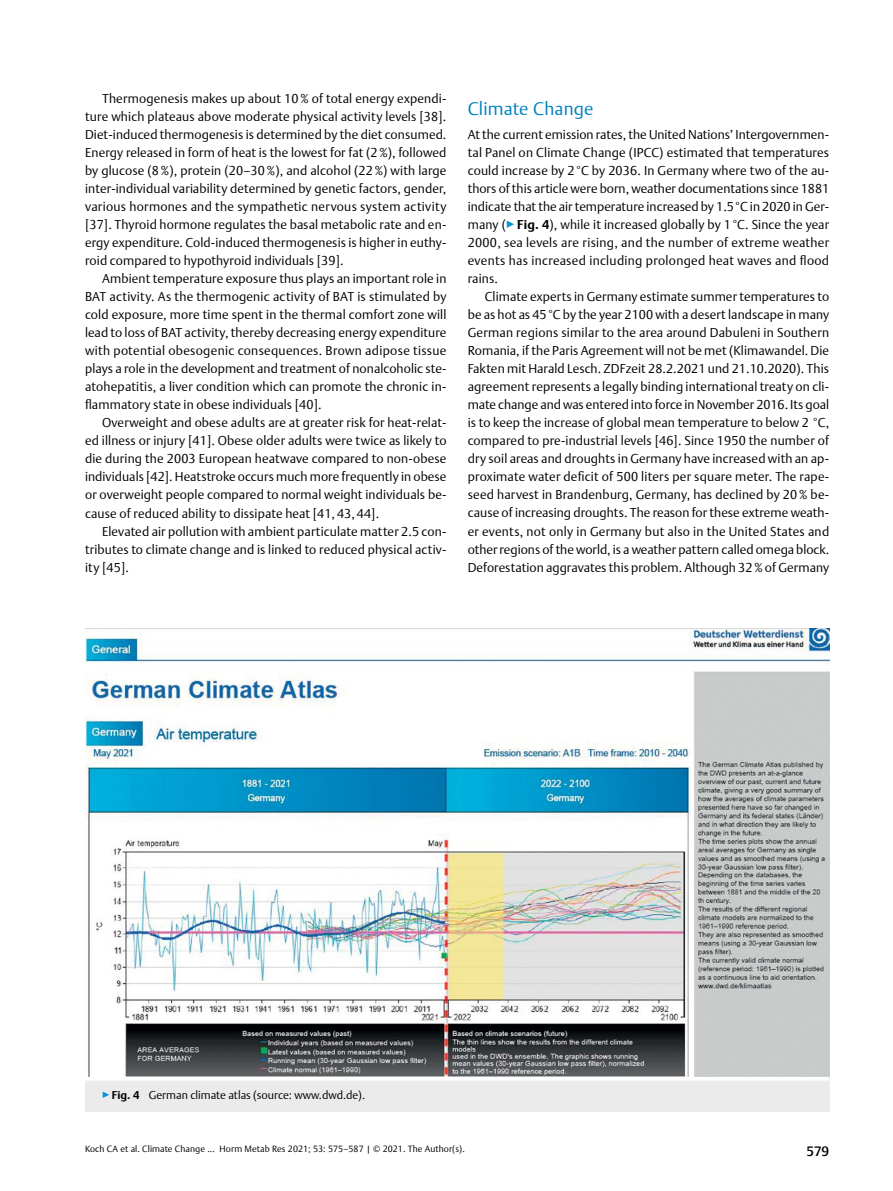
<style>
.page{position:relative;width:893px;height:1191px;background:#fff}
.page>*{position:absolute;margin:0;border:0;box-sizing:border-box;transform-origin:0 0}
.t1{font:300 18px "Thieme Argo 2011";letter-spacing:.01em;color:#0083c2}
.t2{font:500 13.5px "Thieme Argo 2011";color:#000}
.t3{font:300 12.75px/18px "Thieme Argo 2011";letter-spacing:.01em;color:#000;text-align:justify}
.t4{font:300 11.25px "Thieme Argo 2011";color:#000}
.t5{font:300 9px "Thieme Argo 2011";letter-spacing:.01em;color:#000}
.s1{color:#0095da}
.s2{font-weight:700}
</style>
<div class="page">
<img style="left:85px;top:628px;width:744px;height:448px">
<div style="left:85px;top:1077px;width:744px;height:34px;background:#ebebec"></div>
<svg style="left:85px;top:1076px;width:744px;height:4px;background:#edeeee"></svg>
<p class="t3" style="left:85px;top:89px;width:363px;text-indent:17px">Thermogenesis makes up about 10% of total energy expendi&shy;ture which plateaus above moderate physical activity levels [38].<br>Diet-induced thermogenesis is determined by the diet consumed.<br>Energy released in form of heat is the lowest for fat (2%), followed by glucose (8%), protein (20–30%), and alcohol (22%) with large inter-individual variability determined by genetic factors, gender, various hormones and the sympathetic nervous system activity [37]. Thyroid hormone regulates the basal metabolic rate and en&shy;ergy expenditure. Cold-induced thermogenesis is higher in euthy&shy;roid compared to hypothyroid individuals [39].</p>
<p class="t3" style="left:85px;top:269px;width:363px;text-indent:17px">Ambient temperature exposure thus plays an important role in BAT activity. As the thermogenic activity of BAT is stimulated by cold exposure, more time spent in the thermal comfort zone will lead to loss of BAT activity, thereby decreasing energy expenditure with potential obesogenic consequences. Brown adipose tissue plays a role in the development and treatment of nonalcoholic ste&shy;atohepatitis, a liver condition which can promote the chronic in&shy;flammatory state in obese individuals [40].</p>
<p class="t3" style="left:85px;top:413px;width:363px;text-indent:17px">Overweight and obese adults are at greater risk for heat-relat&shy;ed illness or injury [41]. Obese older adults were twice as likely to die during the 2003 European heatwave compared to non-obese individuals [42]. Heatstroke occurs much more frequently in obese or overweight people compared to normal weight individuals be&shy;cause of reduced ability to dissipate heat [41, 43, 44].</p>
<p class="t3" style="left:85px;top:522px;width:363px;text-indent:17px">Elevated air pollution with ambient particulate matter 2.5 con&shy;tributes to climate change and is linked to reduced physical activ&shy;ity [45].</p>
<h1 class="t1" style="left:468px;top:97px;width:127px">Climate Change</h1>
<p class="t3" style="left:468px;top:125px;width:363px">At the current emission rates, the United Nations’ Intergovernmen&shy;tal Panel on Climate Change (IPCC) estimated that temperatures could increase by 2 °C by 2036. In Germany where two of the au&shy;thors of this article were born, weather documentations since 1881 indicate that the air temperature increased by 1.5°C in 2020 in Ger&shy;many (<span class="s1">▶</span><span class="s2">Fig. 4</span>), while it increased globally by 1 °C. Since the year 2000, sea levels are rising, and the number of extreme weather events has increased including prolonged heat waves and flood rains.</p>
<p class="t3" style="left:468px;top:287px;width:363px;text-indent:17px">Climate experts in Germany estimate summer temperatures to be as hot as 45°C by the year 2100 with a desert landscape in many German regions similar to the area around Dabuleni in Southern Romania, if the Paris Agreement will not be met (Klimawandel. Die Fakten mit Harald Lesch. ZDFzeit 28.2.2021 und 21.10.2020). This agreement represents a legally binding international treaty on cli&shy;mate change and was entered into force in November 2016. Its goal is to keep the increase of global mean temperature to below 2 °C, compared to pre-industrial levels [46]. Since 1950 the number of dry soil areas and droughts in Germany have increased with an ap&shy;proximate water deficit of 500 liters per square meter. The rape&shy;seed harvest in Brandenburg, Germany, has declined by 20% be&shy;cause of increasing droughts. The reason for these extreme weath&shy;er events, not only in Germany but also in the United States and other regions of the world, is a weather pattern called omega block.<br>Deforestation aggravates this problem. Although 32% of Germany</p>
<p class="t4" style="left:102px;top:1087px;width:265px"><span class="s1">▶</span><span class="s2">Fig. 4</span> German climate atlas (source: www.dwd.de).</p>
<p class="t5" style="left:85px;top:1143px;width:381px">Koch CA et al. Climate Change ... Horm Metab Res 2021; 53: 575–587 | © 2021. The Author(s).</p>
<p class="t2" style="left:806px;top:1142px;width:24px">579</p>
</div>
